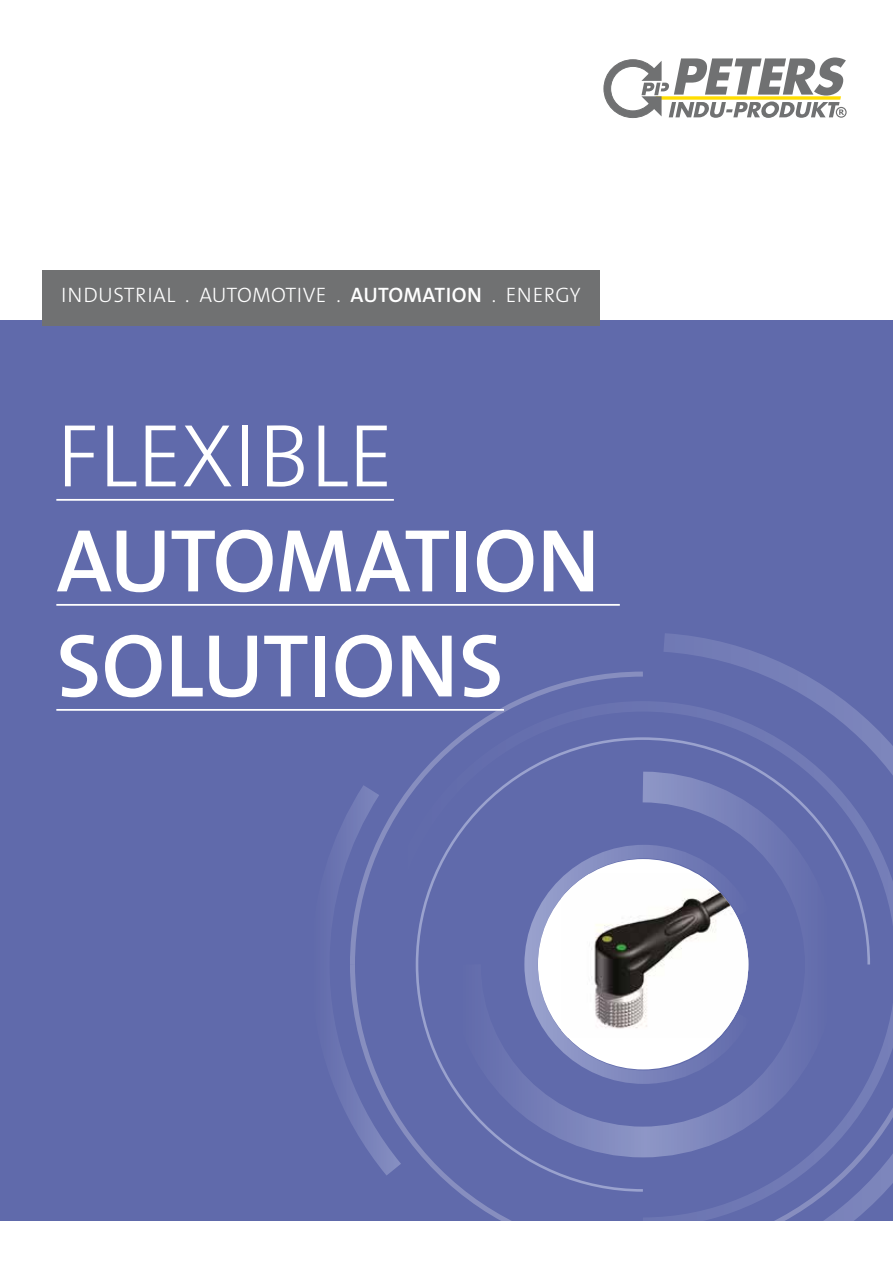
<style>
.page{position:relative;width:893px;height:1263px;background:#fff}
.page>*{position:absolute;margin:0;border:0;box-sizing:border-box;transform-origin:0 0}
.t1{font:600 90px/105px "The Sans";letter-spacing:-.01em;color:#fff}
.t2{font:300 90px "The Sans";color:#fff}
.t3{font:300 21px "The Sans B W3";letter-spacing:.02em;color:#fff}
.s1{font-family:"The Sans B W6";font-weight:600}
</style>
<div class="page">
<div style="left:0;top:320px;width:893px;height:900px;background:#606aab"></div>
<svg style="left:664px;top:633px;width:179px;height:67px"></svg>
<svg style="left:403px;top:700px;width:490px;height:520px"></svg>
<svg style="left:403px;top:671px;width:242px;height:295px"></svg>
<svg style="left:337px;top:785px;width:66px;height:390px"></svg>
<svg style="left:518px;top:838px;width:244px;height:253px"></svg>
<div style="left:43px;top:270px;width:557px;height:56px;background:#707172"></div>
<svg style="left:603px;top:57px;width:244px;height:61px"></svg>
<hr style="left:56px;top:499px;width:338px;height:2px;background:#fff">
<hr style="left:56px;top:604px;width:564px;height:2px;background:#fff">
<hr style="left:56px;top:709px;width:448px;height:2px;background:#fff">
<div style="left:538px;top:859px;width:210px;height:210px;background:#fff;border-radius:50%"></div>
<img style="left:561px;top:874px;width:187px;height:163px">
<p class="t3" style="left:61px;top:282px;width:521px">INDUSTRIAL . AUTOMOTIVE . <span class="s1">AUTOMATION</span> . ENERGY</p>
<h1 class="t2" style="left:56px;top:382px;width:339px">FLEXIBLE</h1>
<h1 class="t1" style="left:56px;top:506px;width:545px">AUTOMATION<br>SOLUTIONS</h1>
</div>
